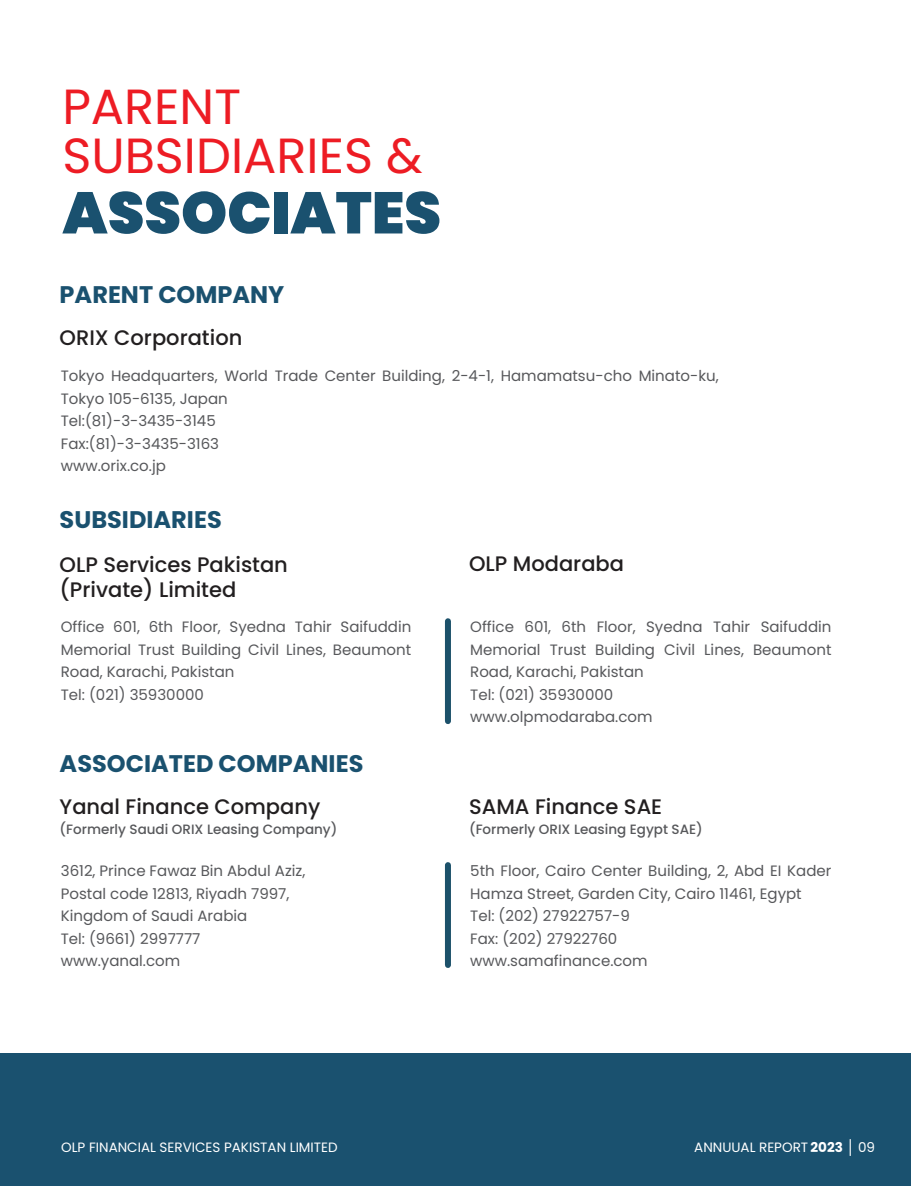
<style>
.page{position:relative;width:911px;height:1186px;background:#fff}
.page>*{position:absolute;margin:0;border:0;box-sizing:border-box;transform-origin:0 0}
.t1{font:900 58.65px "Poppins";color:#1a516f}
.t2{font:49.35px/49.5px "Poppins";color:#ed1c24}
.t3{font:700 24px "Poppins";color:#1a516f}
.t4{font:500 21px/25.5px "Poppins";color:#221f20}
.t5{font:15px/22.5px "Poppins";color:#57585b}
.t6{font:500 13.5px "Poppins";color:#57585b}
.t7{font:13.5px "Poppins";color:#fff}
.s1{font-weight:700}
</style>
<div class="page">
<div style="left:0;top:1054px;width:910px;height:132px;background:#1a516f"></div>
<svg style="left:849px;top:1139px;width:1px;height:17px"></svg>
<div style="left:445px;top:621px;width:6px;height:100px;background:#1c516a"></div>
<div style="left:445px;top:865px;width:6px;height:100px;background:#1c516a"></div>
<h2 class="t2" style="left:62px;top:82px;width:362px">PARENT<br>SUBSIDIARIES &amp;</h2>
<h1 class="t1" style="left:62px;top:179px;width:380px">ASSOCIATES</h1>
<h3 class="t3" style="left:60px;top:280px;width:226px">PARENT COMPANY</h3>
<h3 class="t4" style="left:60px;top:325px;width:184px">ORIX Corporation</h3>
<p class="t5" style="left:61px;top:365px;width:659px">Tokyo Headquarters, World Trade Center Building, 2-4-1, Hamamatsu-cho Minato-ku, Tokyo 105-6135, Japan<br>Tel:(81)-3-3435-3145<br>Fax:(81)-3-3435-3163<br>www.orix.co.jp</p>
<h3 class="t3" style="left:60px;top:506px;width:164px">SUBSIDIARIES</h3>
<h3 class="t4" style="left:60px;top:552px;width:230px">OLP Services Pakistan (Private) Limited</h3>
<p class="t5" style="left:61px;top:616px;width:352px">Office 601, 6th Floor, Syedna Tahir Saifuddin Memorial Trust Building Civil Lines, Beaumont Road, Karachi, Pakistan<br>Tel: (021) 35930000</p>
<h3 class="t3" style="left:60px;top:750px;width:305px">ASSOCIATED COMPANIES</h3>
<h3 class="t4" style="left:60px;top:794px;width:262px">Yanal Finance Company</h3>
<p class="t6" style="left:60px;top:821px;width:279px">(Formerly Saudi ORIX Leasing Company)</p>
<p class="t5" style="left:61px;top:860px;width:246px">3612, Prince Fawaz Bin Abdul Aziz,<br>Postal code 12813, Riyadh 7997,<br>Kingdom of Saudi Arabia<br>Tel: (9661) 2997777 www.yanal.com</p>
<h3 class="t4" style="left:469px;top:551px;width:156px">OLP Modaraba</h3>
<p class="t5" style="left:470px;top:616px;width:362px">Office 601, 6th Floor, Syedna Tahir Saifuddin<br>Memorial Trust Building Civil Lines, Beaumont<br>Road, Karachi, Pakistan<br>Tel: (021) 35930000<br>www.olpmodaraba.com</p>
<h3 class="t4" style="left:469px;top:794px;width:195px">SAMA Finance SAE</h3>
<p class="t6" style="left:469px;top:821px;width:235px">(Formerly ORIX Leasing Egypt SAE)</p>
<p class="t5" style="left:470px;top:860px;width:362px">5th Floor, Cairo Center Building, 2, Abd EI Kader<br>Hamza Street, Garden City, Cairo 11461, Egypt<br>Tel: (202) 27922757-9<br>Fax: (202) 27922760<br>www.samafinance.com</p>
<p class="t7" style="left:61px;top:1139px;width:278px">OLP FINANCIAL SERVICES PAKISTAN LIMITED</p>
<p class="t7" style="left:694px;top:1139px;width:182px">ANNUUAL REPORT <span class="s1">2023</span> 09</p>
</div>
